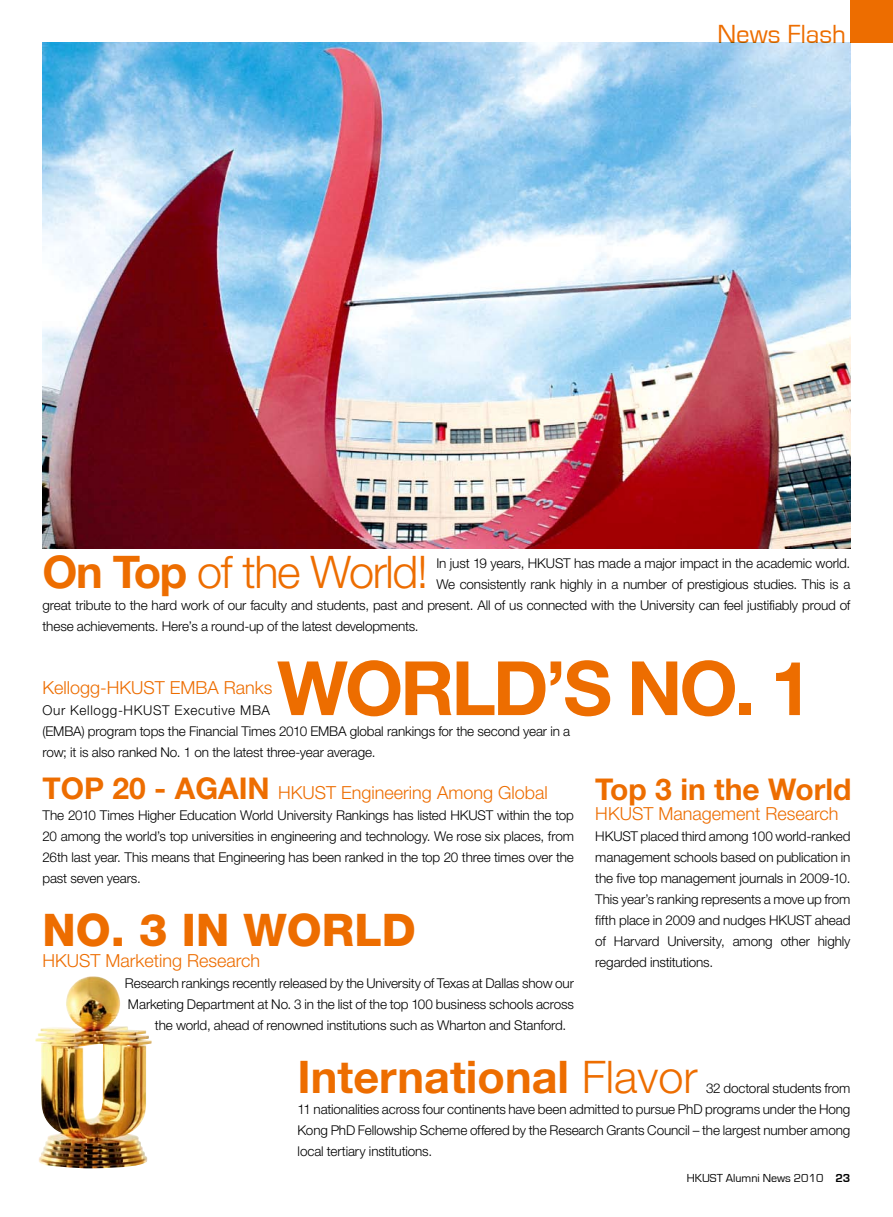
<style>
.page{position:relative;width:893px;height:1217px;background:#fff}
.page>*{position:absolute;margin:0;border:0;box-sizing:border-box;transform-origin:0 0}
.t1{font:700 75px "Helvetica Neue LT Std";letter-spacing:-.04em;color:#ed6d00}
.t2{font:700 45px "Helvetica Neue LT Std";color:#ed6d00}
.t3{font:300 45px "Helvetica Neue LT Std";letter-spacing:-.03em;color:#ed6d00}
.t4{font:800 45px "Helvetica Neue LT Std";color:#ed6d00}
.t5{font:700 30px "Helvetica Neue LT Std";color:#ed6d00}
.t6{font:27px "Eurostile";color:#ed6d00}
.t7{font:300 18px "Helvetica Neue LT Std";color:#ed6d00}
.t8{font:300 13.5px/21px "Helvetica Neue LT Std";letter-spacing:-.01em;color:#000;text-align:justify}
.t9{font:12px "Eurostile";color:#000}
.s1{font-weight:700}
.s2{font-weight:300}
</style>
<div class="page">
<div style="left:850px;top:0;width:43px;height:43px;background:#ed6d00"></div>
<img style="left:43px;top:43px;width:807px;height:506px">
<img style="left:35px;top:976px;width:117px;height:192px">
<h3 class="t6" style="left:717px;top:19px;width:130px">News Flash</h3>
<h2 class="t3" style="left:43px;top:544px;width:387px"><span class="s1">On Top</span> of the World!</h2>
<p class="t8" style="left:436px;top:552px;width:415px">In just 19 years, HKUST has made a major impact in the academic world.</p>
<p class="t8" style="left:436px;top:573px;width:416px">We consistently rank highly in a number of prestigious studies. This is a</p>
<p class="t8" style="left:43px;top:594px;width:809px">great tribute to the hard work of our faculty and students, past and present. All of us connected with the University can feel justifiably proud of</p>
<p class="t8" style="left:43px;top:615px;width:378px">these achievements. Here’s a round-up of the latest developments.</p>
<h1 class="t1" style="left:277px;top:641px;width:537px">World’s No. 1</h1>
<h3 class="t7" style="left:43px;top:676px;width:232px">Kellogg-HKUST EMBA Ranks</h3>
<p class="t8" style="left:43px;top:699px;width:529px;text-align:left">Our Kellogg-HKUST Executive MBA<br>(EMBA) program tops the Financial Times 2010 EMBA global rankings for the second year in a row; it is also ranked No. 1 on the latest three-year average.</p>
<h3 class="t5" style="left:43px;top:769px;width:229px">Top 20 - Again</h3>
<h3 class="t5" style="left:595px;top:770px;width:258px">Top 3 in the World</h3>
<h3 class="t7" style="left:278px;top:781px;width:271px">HKUST Engineering Among Global</h3>
<p class="t8" style="left:43px;top:804px;width:533px">The 2010 Times Higher Education World University Rankings has listed HKUST within the top 20 among the world’s top universities in engineering and technology. We rose six places, from 26th last year. This means that Engineering has been ranked in the top 20 three times over the past seven years.</p>
<h3 class="t7" style="left:595px;top:802px;width:245px">HKUST Management Research</h3>
<p class="t8" style="left:595px;top:825px;width:257px">HKUST placed third among 100 world-ranked management schools based on publication in the five top management journals in 2009-10.<br>This year’s ranking represents a move up from fifth place in 2009 and nudges HKUST ahead of Harvard University, among other highly regarded institutions.</p>
<h2 class="t4" style="left:43px;top:903px;width:375px">NO. 3 IN WORLD</h2>
<h3 class="t7" style="left:43px;top:949px;width:219px">HKUST Marketing Research</h3>
<p class="t8" style="left:125px;top:972px;width:450px">Research rankings recently released by the University of Texas at Dallas show our</p>
<p class="t8" style="left:128px;top:993px;width:448px">Marketing Department at No. 3 in the list of the top 100 business schools across</p>
<p class="t8" style="left:155px;top:1014px;width:413px">the world, ahead of renowned institutions such as Wharton and Stanford.</p>
<h2 class="t2" style="left:298px;top:1049px;width:401px">International <span class="s2">Flavor</span></h2>
<p class="t8" style="left:298px;top:1077px;width:554px;text-indent:408px">32 doctoral students from 11 nationalities across four continents have been admitted to pursue PhD programs under the Hong Kong PhD Fellowship Scheme offered by the Research Grants Council – the largest number among local tertiary institutions.</p>
<p class="t9" style="left:687px;top:1171px;width:165px">HKUST Alumni News 2010 <span class="s1">23</span></p>
</div>
